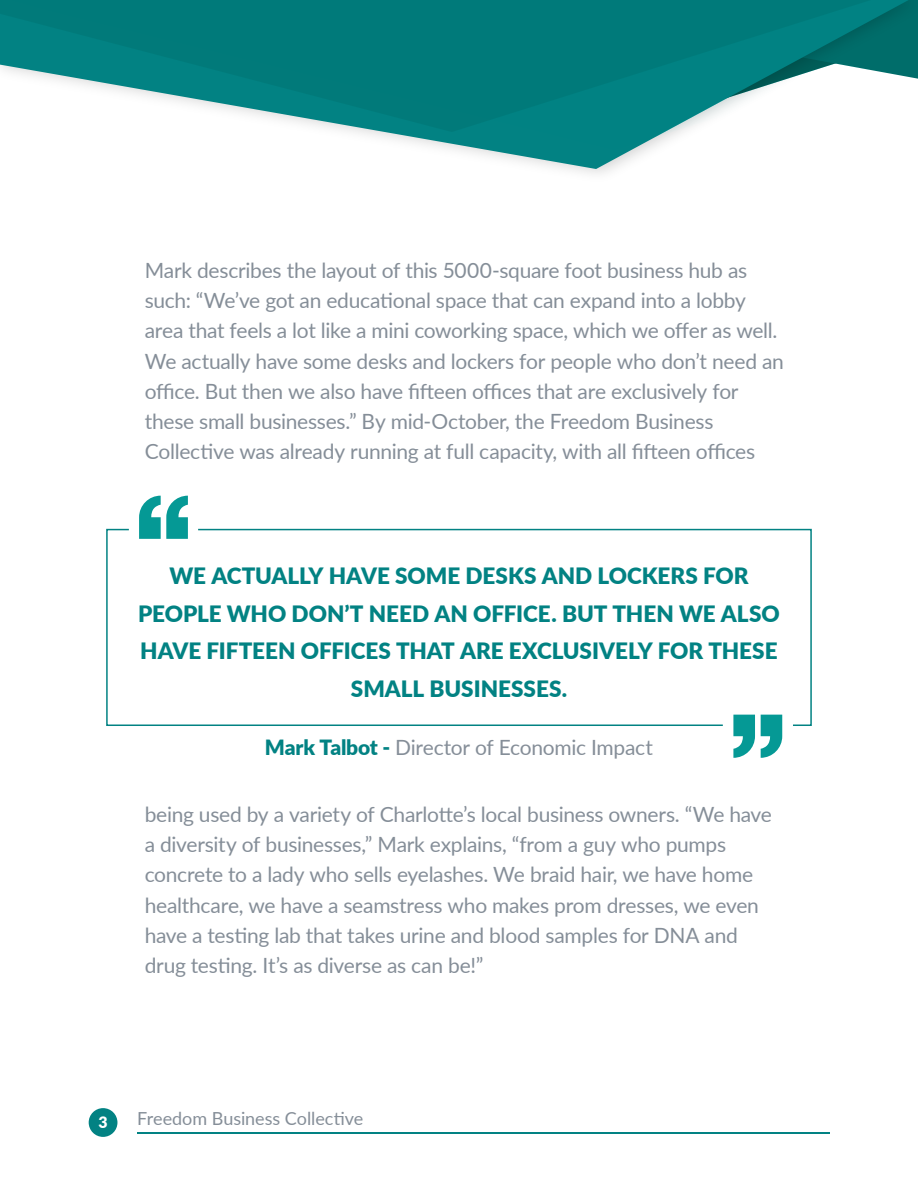
<style>
.page{position:relative;width:918px;height:1188px;background:#fff}
.page>*{position:absolute;margin:0;border:0;box-sizing:border-box;transform-origin:0 0}
.t1{font:900 22.5px/37.5px "Lato";color:#028283;text-align:center}
.t2{font:21px/30px "Lato";letter-spacing:-.015em;color:#858e98}
.t3{font:18px "Lato";letter-spacing:-.005em;color:#858e98}
.t4{font:900 15.75px "Lato";color:#fff}
.s1{font-weight:900;color:#028283}
</style>
<div class="page">
<img style="left:567px;top:0;width:351px;height:174px">
<svg style="left:459px;top:150px;width:450px;height:19px"></svg>
<svg style="left:11px;top:0;width:898px;height:150px"></svg>
<svg style="left:724px;top:528px;width:88px;height:199px"></svg>
<svg style="left:106px;top:528px;width:618px;height:198px"></svg>
<svg style="left:139px;top:496px;width:49px;height:43px"></svg>
<svg style="left:761px;top:715px;width:21px;height:43px"></svg>
<svg style="left:733px;top:715px;width:22px;height:43px"></svg>
<hr style="left:137px;top:1133px;width:692px;height:1px;background:#028283">
<div style="left:89px;top:1108px;width:28px;height:29px;background:#028283;border-radius:50%"></div>
<p class="t2" style="left:145px;top:255px;width:641px">Mark describes the layout of this 5000-square foot business hub as such: “We’ve got an educational space that can expand into a lobby area that feels a lot like a mini coworking space, which we offer as well.<br>We actually have some desks and lockers for people who don’t need an office. But then we also have fifteen offices that are exclusively for these small businesses.” By mid-October, the Freedom Business Collective was already running at full capacity, with all fifteen offices</p>
<p class="t1" style="left:138px;top:556px;width:643px">WE ACTUALLY HAVE SOME DESKS AND LOCKERS FOR PEOPLE WHO DON’T NEED AN OFFICE. BUT THEN WE ALSO HAVE FIFTEEN OFFICES THAT ARE EXCLUSIVELY FOR THESE SMALL BUSINESSES.</p>
<p class="t2" style="left:265px;top:732px;width:389px"><span class="s1">Mark Talbot -</span> Director of Economic Impact</p>
<p class="t2" style="left:145px;top:799px;width:629px">being used by a variety of Charlotte’s local business owners. “We have a diversity of businesses,” Mark explains, “from a guy who pumps concrete to a lady who sells eyelashes. We braid hair, we have home healthcare, we have a seamstress who makes prom dresses, we even have a testing lab that takes urine and blood samples for DNA and drug testing. It’s as diverse as can be!”</p>
<p class="t4" style="left:98px;top:1110px;width:11px">3</p>
<p class="t3" style="left:137px;top:1105px;width:228px">Freedom Business Collective</p>
</div>
